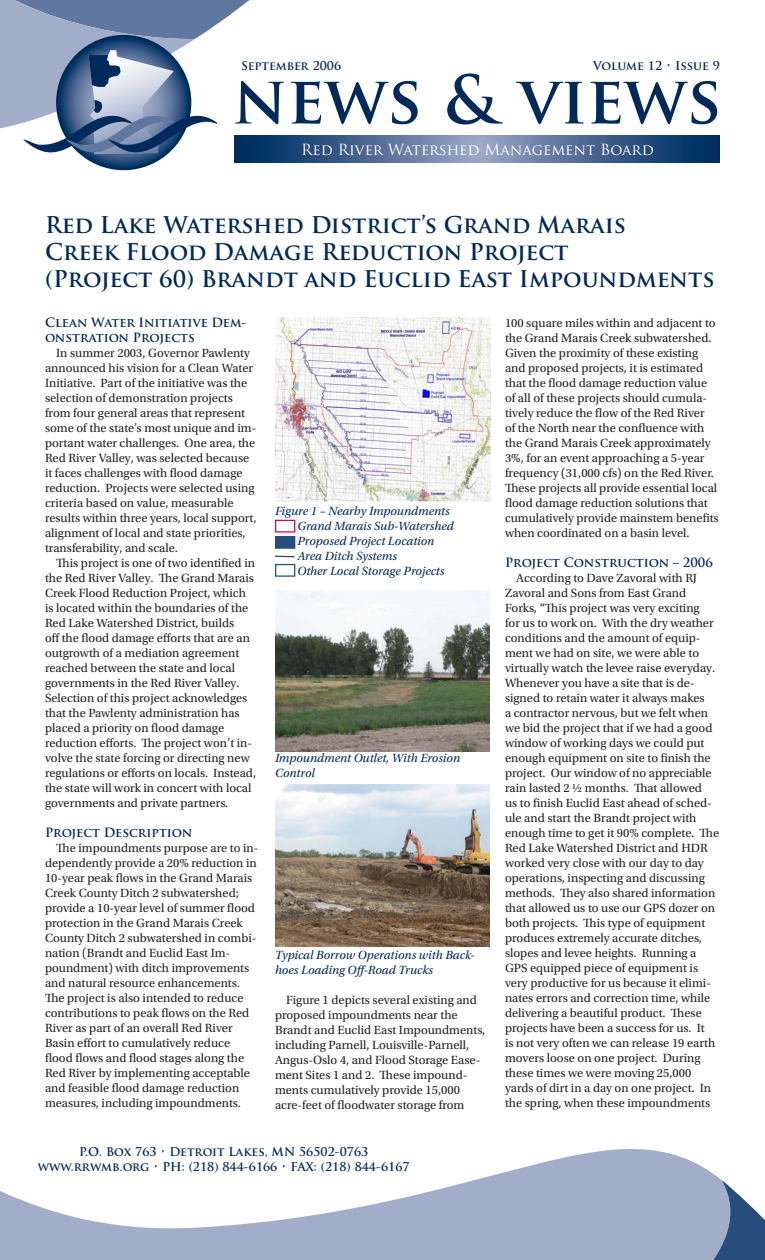
<style>
.page{position:relative;width:765px;height:1260px;background:#fff}
.page>*{position:absolute;margin:0;border:0;box-sizing:border-box;transform-origin:0 0}
.t1{font:700 65px "Trajan Pro";color:#00295c}
.HEADLINE{font:700 22.5px "Trajan Pro";color:#00295c}
.t2{font:15px "Trajan Pro";color:#fff}
.BODY{font:12.5px/15px "Utopia Std";color:#231f20}
.t3{font:italic 12.5px/15px "Utopia Std";color:#00295c}
.SUBHEAD{font:700 12.5px/15px "Trajan Pro";color:#00295c}
.body_copy{font:700 11.88px/15px "Trajan Pro";color:#00295c;text-align:center}
</style>
<div class="page">
<svg style="left:0;top:1149px;width:722px;height:111px;fill:#a2aec9"></svg>
<svg style="left:696px;top:1180px;width:69px;height:80px;background:#7d91b0"></svg>
<svg style="left:234px;top:136px;width:486px;height:26px;background:#4b6891"></svg>
<svg style="left:57px;top:36px;width:133px;height:133px"></svg>
<svg style="left:0;top:0;width:282px;height:157px"></svg>
<img style="left:275px;top:590px;width:215px;height:161px">
<img style="left:275px;top:785px;width:215px;height:161px">
<img style="left:275px;top:318px;width:215px;height:184px">
<div style="left:275px;top:520px;width:20px;height:13px;border:1px solid #df003a"></div>
<div style="left:276px;top:537px;width:19px;height:11px;background:#284c7b"></div>
<div style="left:275px;top:536px;width:20px;height:13px;border:1px solid #284c7b"></div>
<div style="left:275px;top:564px;width:20px;height:13px;border:1px solid #284c7b"></div>
<svg style="left:275px;top:555px;width:20px;height:3px"></svg>
<p class="body_copy" style="left:241px;top:58px;width:101px">September 2006</p>
<p class="body_copy" style="left:593px;top:58px;width:128px">Volume 12 • Issue 9</p>
<p class="t1" style="left:233px;top:59px;width:490px">news &amp; views</p>
<p class="t2" style="left:301px;top:140px;width:354px">Red River Watershed Management Board</p>
<p class="HEADLINE" style="left:45px;top:210px;width:583px">Red Lake Watershed District’s Grand Marais</p>
<p class="HEADLINE" style="left:45px;top:237px;width:525px">Creek Flood Damage Reduction Project</p>
<p class="HEADLINE" style="left:45px;top:264px;width:671px">(Project 60) Brandt and Euclid East Impoundments</p>
<p class="SUBHEAD" style="left:45px;top:315px;width:203px">Clean Water Initiative Dem&shy;onstration Projects</p>
<p class="BODY" style="left:45px;top:346px;width:213px;text-indent:11px">In summer 2003, Governor Pawlenty announced his vision for a Clean Water Initiative. Part of the initiative was the selection of demonstration projects from four general areas that represent some of the state’s most unique and im&shy;portant water challenges. One area, the Red River Valley, was selected because it faces challenges with flood damage reduction. Projects were selected using criteria based on value, measurable results within three years, local support, alignment of local and state priorities, transferability, and scale.</p>
<p class="BODY" style="left:45px;top:556px;width:213px;text-indent:11px">This project is one of two identified in the Red River Valley. The Grand Marais Creek Flood Reduction Project, which is located within the boundaries of the Red Lake Watershed District, builds<br>off the flood damage efforts that are an outgrowth of a mediation agreement reached between the state and local governments in the Red River Valley.<br>Selection of this project acknowledges that the Pawlenty administration has placed a priority on flood damage reduction efforts. The project won’t in&shy;volve the state forcing or directing new regulations or efforts on locals. Instead, the state will work in concert with local governments and private partners.</p>
<p class="SUBHEAD" style="left:45px;top:825px;width:149px">Project Description</p>
<p class="BODY" style="left:45px;top:841px;width:215px;text-indent:11px">The impoundments purpose are to in&shy;dependently provide a 20% reduction in 10-year peak flows in the Grand Marais Creek County Ditch 2 subwatershed; provide a 10-year level of summer flood protection in the Grand Marais Creek County Ditch 2 subwatershed in combi&shy;nation (Brandt and Euclid East Im&shy;poundment) with ditch improvements and natural resource enhancements.<br>The project is also intended to reduce contributions to peak flows on the Red River as part of an overall Red River Basin effort to cumulatively reduce flood flows and flood stages along the Red River by implementing acceptable and feasible flood damage reduction measures, including impoundments.</p>
<p class="t3" style="left:275px;top:504px;width:176px">Figure 1 – Nearby Impoundments</p>
<p class="t3" style="left:298px;top:519px;width:158px">Grand Marais Sub-Watershed</p>
<p class="t3" style="left:298px;top:534px;width:138px">Proposed Project Location</p>
<p class="t3" style="left:298px;top:549px;width:101px">Area Ditch Systems</p>
<p class="t3" style="left:298px;top:564px;width:148px">Other Local Storage Projects</p>
<p class="t3" style="left:275px;top:751px;width:187px">Impoundment Outlet, With Erosion<br>Control</p>
<p class="t3" style="left:275px;top:948px;width:201px">Typical Borrow Operations with Back&shy;hoes Loading Off-Road Trucks</p>
<p class="BODY" style="left:275px;top:993px;width:212px;text-indent:11px">Figure 1 depicts several existing and proposed impoundments near the Brandt and Euclid East Impoundments, including Parnell, Louisville-Parnell, Angus-Oslo 4, and Flood Storage Ease&shy;ment Sites 1 and 2. These impound&shy;ments cumulatively provide 15,000 acre-feet of floodwater storage from</p>
<p class="body_copy" style="left:38px;top:1145px;width:373px">P.O. Box 763 • Detroit Lakes, MN 56502-0763 www.rrwmb.org • PH: (218) 844-6166 • FAX: (218) 844-6167</p>
<p class="BODY" style="left:505px;top:315px;width:215px">100 square miles within and adjacent to the Grand Marais Creek subwatershed.<br>Given the proximity of these existing and proposed projects, it is estimated that the flood damage reduction value of all of these projects should cumula&shy;tively reduce the flow of the Red River<br>of the North near the confluence with the Grand Marais Creek approximately 3%, for an event approaching a 5-year frequency (31,000 cfs) on the Red River.<br>These projects all provide essential local flood damage reduction solutions that cumulatively provide mainstem benefits when coordinated on a basin level.</p>
<p class="SUBHEAD" style="left:505px;top:555px;width:209px">Project Construction – 2006</p>
<p class="BODY" style="left:505px;top:570px;width:216px;text-indent:11px">According to Dave Zavoral with RJ Zavoral and Sons from East Grand Forks, “This project was very exciting<br>for us to work on. With the dry weather conditions and the amount of equip&shy;ment we had on site, we were able to virtually watch the levee raise everyday.<br>Whenever you have a site that is de&shy;signed to retain water it always makes<br>a contractor nervous, but we felt when we bid the project that if we had a good window of working days we could put enough equipment on site to finish the project. Our window of no appreciable rain lasted 2 ½ months. That allowed<br>us to finish Euclid East ahead of sched&shy;ule and start the Brandt project with enough time to get it 90% complete. The Red Lake Watershed District and HDR worked very close with our day to day operations, inspecting and discussing methods. They also shared information that allowed us to use our GPS dozer on both projects. This type of equipment produces extremely accurate ditches, slopes and levee heights. Running a GPS equipped piece of equipment is very productive for us because it elimi&shy;nates errors and correction time, while delivering a beautiful product. These projects have been a success for us. It<br>is not very often we can release 19 earth movers loose on one project. During these times we were moving 25,000 yards of dirt in a day on one project. In the spring, when these impoundments</p>
</div>
